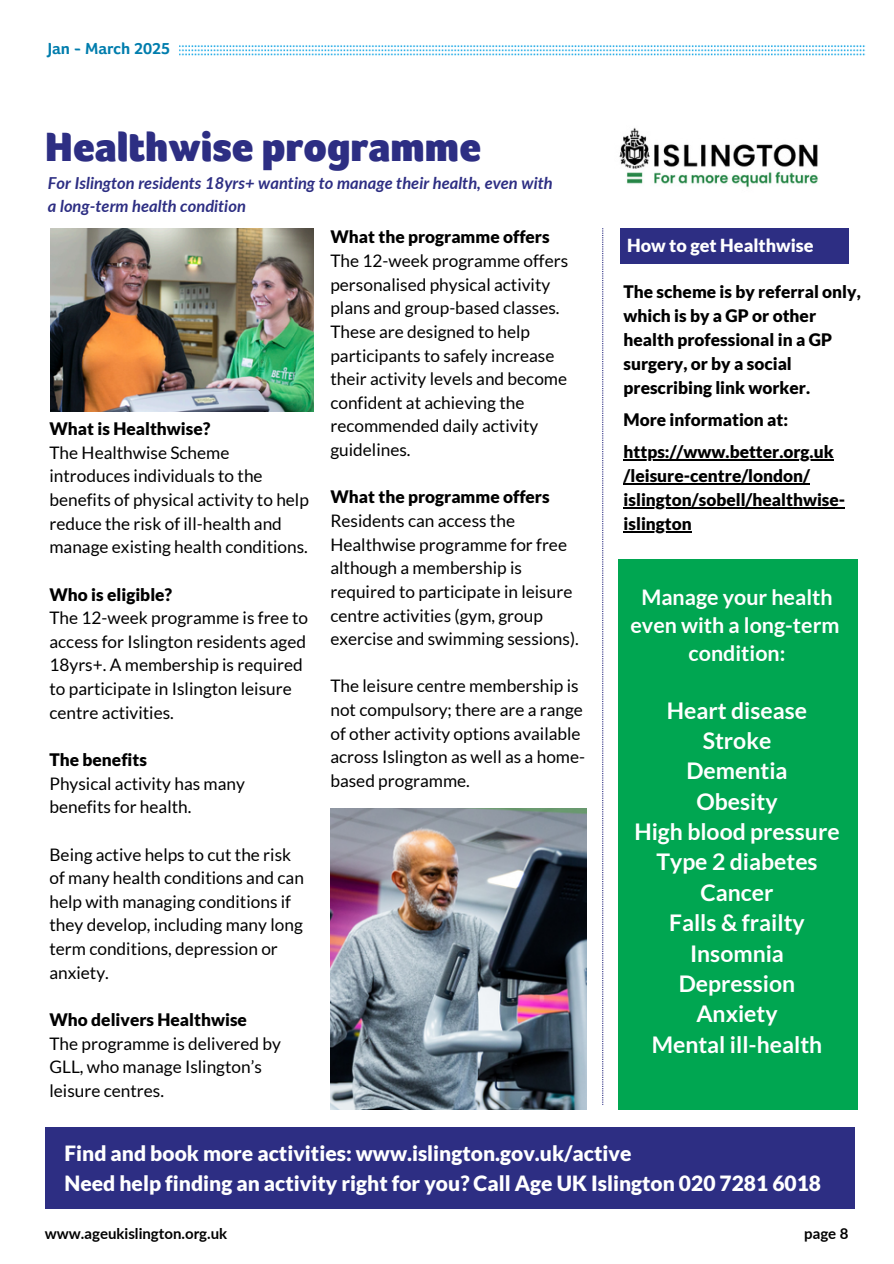
<style>
.page{position:relative;width:894px;height:1264px;background:#fff}
.page>*{position:absolute;margin:0;border:0;box-sizing:border-box;transform-origin:0 0}
.t1{font:900 42px "Foco";color:#2d2e83}
.t2{font:700 22.95px/30.3px "Lato";color:#fff;text-align:center}
.t3{font:700 21.45px/28.2px "Lato";color:#fff;text-align:center}
.t4{font:900 21px/29.2px "Lato";color:#fff}
.t5{font:900 18px "Lato";color:#fff}
.t6{font:17.25px/23.7px "Lato";color:#000}
.t7{font:900 17.25px/24px "Lato";color:#000}
.t8{font:italic 700 16.5px/22.5px "Lato";color:#2d2e83}
.t9{font:700 16.5px "Foco Age UK";color:#007dad}
.t10{font:700 15px "Lato";color:#000}
.s1{font-weight:900}
</style>
<div class="page">
<img style="left:50px;top:228px;width:263px;height:183px">
<div style="left:45px;top:1127px;width:809px;height:81px;background:#2d2e83"></div>
<img style="left:619px;top:127px;width:199px;height:61px">
<div style="left:618px;top:559px;width:239px;height:550px;background:#00a651"></div>
<svg style="left:602px;top:228px;width:1px;height:876px"></svg>
<div style="left:620px;top:228px;width:228px;height:36px;background:#2d2e83"></div>
<img style="left:179px;top:45px;width:686px;height:11px">
<img style="left:330px;top:808px;width:256px;height:301px">
<hr style="left:623px;top:459px;width:210px;height:2px;background:#000">
<hr style="left:623px;top:483px;width:186px;height:2px;background:#000">
<hr style="left:623px;top:507px;width:222px;height:2px;background:#000">
<hr style="left:623px;top:531px;width:68px;height:2px;background:#000">
<h4 class="t9" style="left:48px;top:39px;width:124px">Jan - March 2025</h4>
<p class="t1" style="left:45px;top:123px;width:437px">Healthwise programme</p>
<h4 class="t8" style="left:48px;top:172px;width:506px">For Islington residents 18yrs+ wanting to manage their health, even with a long-term health condition</h4>
<p class="t6" style="left:49px;top:416px;width:261px"><span class="s1">What is Healthwise?<br></span>The Healthwise Scheme introduces individuals to the benefits of physical activity to help reduce the risk of ill-health and manage existing health conditions.</p>
<h4 class="t6" style="left:49px;top:582px;width:260px"><span class="s1">Who is eligible?<br></span>The 12-week programme is free to access for Islington residents aged<br>18yrs+. A membership is required to participate in Islington leisure centre activities.</h4>
<h4 class="t6" style="left:49px;top:747px;width:197px"><span class="s1">The benefits<br></span>Physical activity has many benefits for health.</h4>
<h4 class="t6" style="left:49px;top:842px;width:256px">Being active helps to cut the risk of many health conditions and can help with managing conditions if they develop, including many long term conditions, depression or anxiety.</h4>
<p class="t6" style="left:49px;top:1007px;width:233px"><span class="s1">Who delivers Healthwise<br></span>The programme is delivered by<br>GLL, who manage Islington’s leisure centres.</p>
<h2 class="t6" style="left:330px;top:225px;width:239px"><span class="s1">What the programme offers<br></span>The 12-week programme offers personalised physical activity plans and group-based classes.<br>These are designed to help participants to safely increase their activity levels and become confident at achieving the recommended daily activity guidelines.</h2>
<h2 class="t6" style="left:330px;top:485px;width:250px"><span class="s1">What the programme offers<br></span>Residents can access the<br>Healthwise programme for free although a membership is required to participate in leisure centre activities (gym, group exercise and swimming sessions).</h2>
<p class="t6" style="left:330px;top:674px;width:256px">The leisure centre membership is not compulsory; there are a range of other activity options available across Islington as well as a home&shy;based programme.</p>
<h4 class="t5" style="left:627px;top:235px;width:188px">How to get Healthwise</h4>
<h3 class="t7" style="left:623px;top:280px;width:239px">The scheme is by referral only, which is by a GP or other health professional in a GP surgery, or by a social prescribing link worker.</h3>
<h3 class="t7" style="left:623px;top:408px;width:166px">More information at:</h3>
<h3 class="t7" style="left:623px;top:440px;width:211px">https://www.better.org.uk /leisure-centre/london/</h3>
<h3 class="t7" style="left:623px;top:488px;width:223px">islington/sobell/healthwise-</h3>
<h4 class="t7" style="left:623px;top:512px;width:70px">islington</h4>
<p class="t3" style="left:630px;top:582px;width:210px">Manage your health even with a long-term condition:</p>
<h3 class="t2" style="left:634px;top:694px;width:207px">Heart disease<br>Stroke<br>Dementia<br>Obesity<br>High blood pressure<br>Type 2 diabetes<br>Cancer<br>Falls &amp; frailty<br>Insomnia<br>Depression<br>Anxiety<br>Mental ill-health</h3>
<h3 class="t4" style="left:64px;top:1138px;width:758px">Find and book more activities: www.islington.gov.uk/active<br>Need help finding an activity right for you? Call Age UK Islington 020 7281 6018</h3>
<h1 class="t10" style="left:45px;top:1224px;width:184px">www.ageukislington.org.uk</h1>
<h4 class="t10" style="left:804px;top:1224px;width:46px">page 8</h4>
</div>
